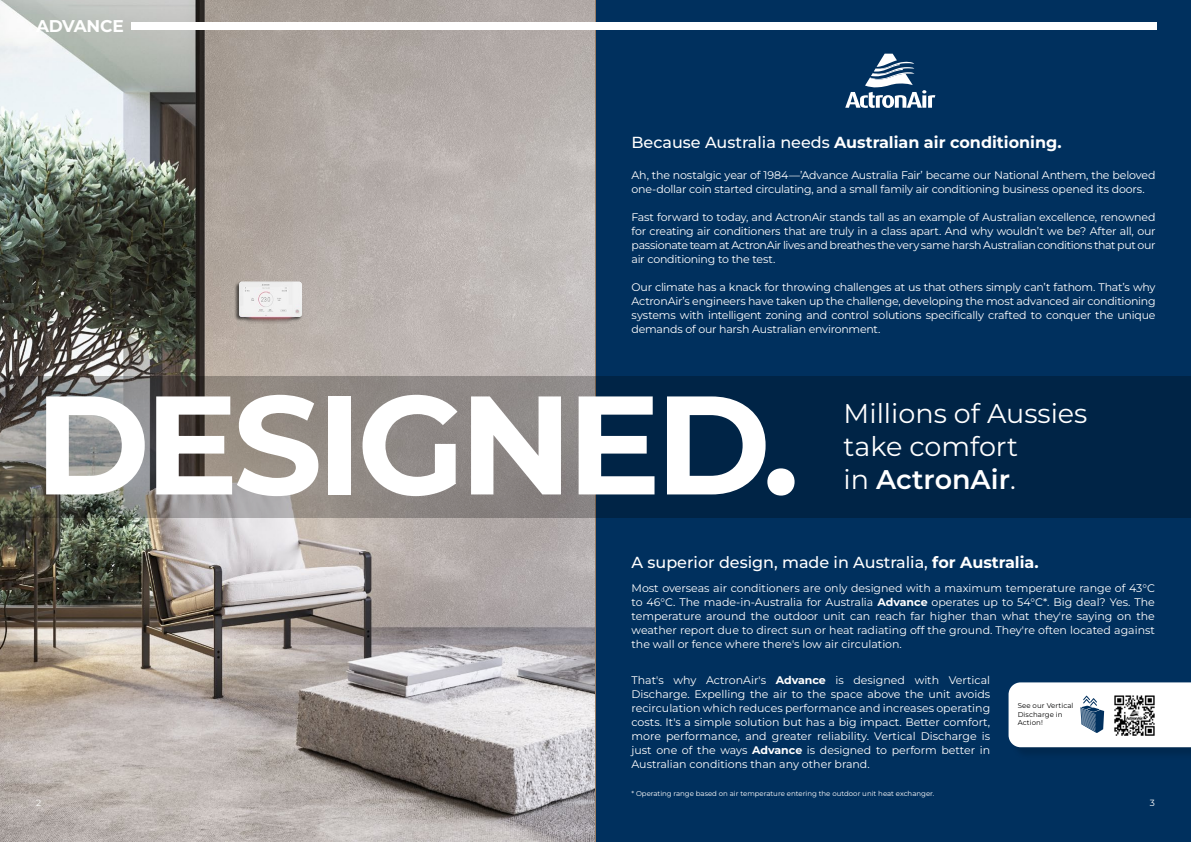
<style>
.page{position:relative;width:1191px;height:842px;background:#fff}
.page>*{position:absolute;margin:0;border:0;box-sizing:border-box;transform-origin:0 0}
.t1{font:700 140px "Montserrat";letter-spacing:-.04em;color:#fff}
.t2{font:27px/33px "Montserrat";color:#fff}
.t3{font:700 17px "Montserrat";letter-spacing:-.015em;color:#fff}
.t4{font:700 16px "Montserrat";color:#fff}
.t5{font:500 16px "Montserrat";color:#fff}
.t6{font:11px/14px "Montserrat";letter-spacing:-.02em;color:#fff;text-align:justify}
.t7{font:9px "Montserrat";color:#fff}
.t8{font:7px "Montserrat";color:#fff}
.t9{font:7px/8.4px "Montserrat";letter-spacing:.01em;color:#000101}
.s1{font-weight:500}
.s2{font-weight:600}
.s3{font-weight:700}
</style>
<div class="page">
<img style="left:0;top:0;width:595px;height:842px">
<div style="left:234px;top:281px;width:69px;height:42px;background:#000;opacity:.6"></div>
<img style="left:238px;top:281px;width:65px;height:42px">
<div style="left:595px;top:0;width:596px;height:842px;background:#00305e"></div>
<div style="left:132px;top:22px;width:1024px;height:7px;background:#fff"></div>
<div style="left:1009px;top:684px;width:182px;height:76px;background:#000;opacity:.15"></div>
<svg style="left:1008px;top:682px;width:183px;height:65px"></svg>
<img style="left:1110px;top:692px;width:48px;height:48px">
<svg style="left:0;top:376px;width:1191px;height:141px;background:#435362"></svg>
<svg style="left:845px;top:54px;width:90px;height:54px"></svg>
<h3 class="t3" style="left:36px;top:14px;width:89px">ADVANCE</h3>
<h3 class="t4" style="left:631px;top:132px;width:431px"><span class="s1">Because Australia needs</span> Australian air conditioning.</h3>
<p class="t6" style="left:631px;top:168px;width:525px">Ah, the nostalgic year of 1984—’Advance Australia Fair’ became our National Anthem, the beloved one-dollar coin started circulating, and a small family air conditioning business opened its doors.</p>
<p class="t6" style="left:631px;top:210px;width:525px">Fast forward to today, and ActronAir stands tall as an example of Australian excellence, renowned for creating air conditioners that are truly in a class apart. And why wouldn’t we be? After all, our passionate team at ActronAir lives and breathes the very same harsh Australian conditions that put our air conditioning to the test.</p>
<p class="t6" style="left:631px;top:280px;width:525px">Our climate has a knack for throwing challenges at us that others simply can’t fathom. That’s why ActronAir’s engineers have taken up the challenge, developing the most advanced air conditioning systems with intelligent zoning and control solutions specifically crafted to conquer the unique demands of our harsh Australian environment.</p>
<h1 class="t1" style="left:34px;top:351px;width:766px">DESIGNED.</h1>
<h2 class="t2" style="left:843px;top:396px;width:245px">Millions of Aussies take comfort<br>in <span class="s2">ActronAir</span>.</h2>
<h3 class="t5" style="left:631px;top:551px;width:409px">A superior design, made in Australia, <span class="s3">for Australia.</span></h3>
<p class="t7" style="left:36px;top:797px;width:7px">2</p>
<p class="t6" style="left:631px;top:581px;width:525px">Most overseas air conditioners are only designed with a maximum temperature range of 43°C to 46°C. The made-in-Australia for Australia <span class="s3">Advance</span> operates up to 54°C*. Big deal? Yes. The temperature around the outdoor unit can reach far higher than what they're saying on the weather report due to direct sun or heat radiating off the ground. They're often located against the wall or fence where there's low air circulation.</p>
<p class="t6" style="left:631px;top:673px;width:360px">That's why ActronAir's <span class="s3">Advance</span> is designed with Vertical Discharge. Expelling the air to the space above the unit avoids recirculation which reduces performance and increases operating costs. It's a simple solution but has a big impact. Better comfort, more performance, and greater reliability. Vertical Discharge is just one of the ways <span class="s3">Advance</span> is designed to perform better in Australian conditions than any other brand.</p>
<p class="t8" style="left:631px;top:789px;width:304px">* Operating range based on air temperature entering the outdoor unit heat exchanger.</p>
<p class="t9" style="left:1017px;top:702px;width:57px">See our Vertical<br>Discharge in<br>Action!</p>
<p class="t7" style="left:1149px;top:797px;width:7px">3</p>
</div>
